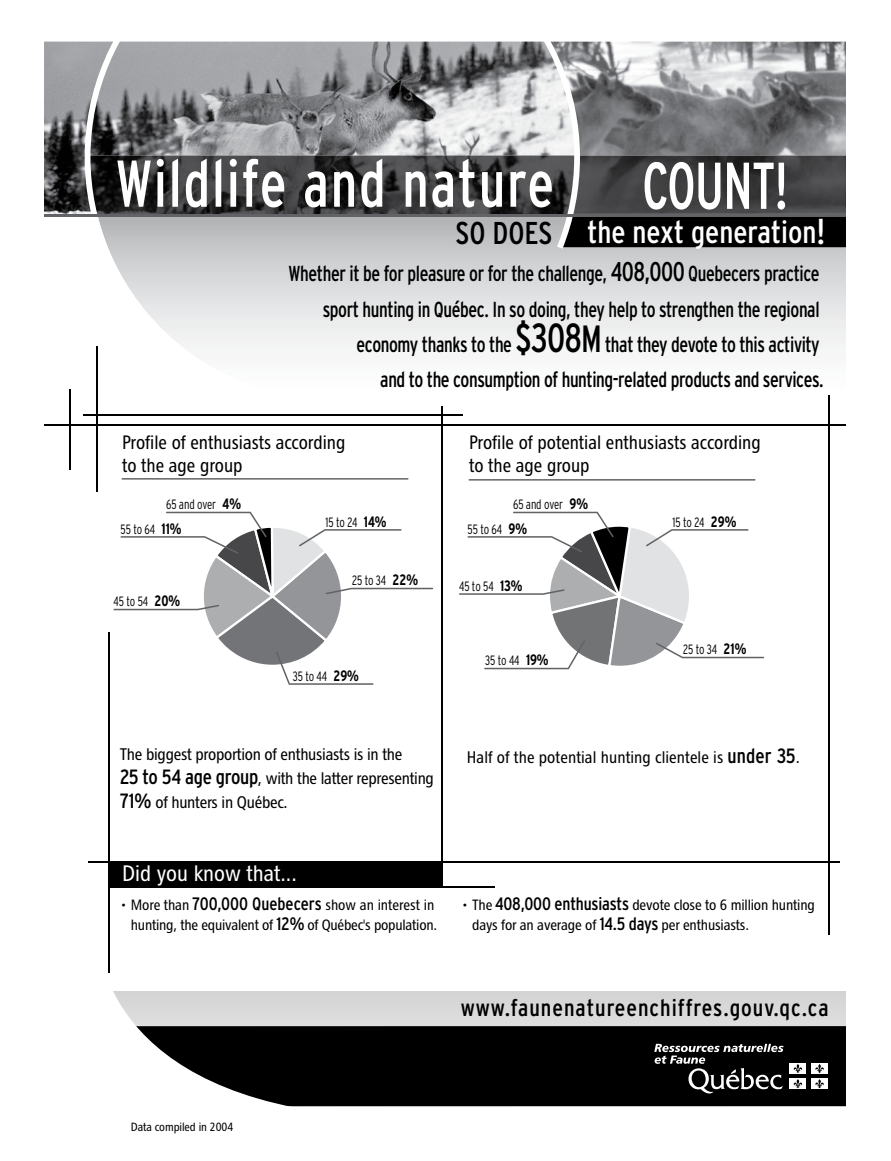
<style>
.page{position:relative;width:891px;height:1161px;background:#fff}
.page>*{position:absolute;margin:0;border:0;box-sizing:border-box;transform-origin:0 0}
.t1{font:condensed 66px "Interstate";letter-spacing:.03em;color:#fff;scale:.9 1}
.t2{font:condensed 66px "Interstate";letter-spacing:.03em;color:#fff;scale:.85 1}
.t3{font:condensed 31.5px "Interstate";color:#fff}
.t4{font:condensed 23.7px "Interstate";letter-spacing:.04em;color:#000}
.t5{font:22.5px "Chaloult Cond";color:#fff}
.t6{font:condensed 21.6px/35.2px "Interstate";letter-spacing:-.02em;color:#000;text-align:right;scale:.9 1}
.t7{font:19.5px/23.4px "Chaloult Cond";color:#000}
.t8{font:16.8px/24px "Chaloult Cond";letter-spacing:-.015em;color:#000}
.t9{font:16.8px "Chaloult Cond";letter-spacing:.005em;color:#000}
.t10{font:15px/19.5px "Chaloult Cond";letter-spacing:-.01em;color:#000}
.t11{font:300 condensed 13.5px/24.5px "Interstate";letter-spacing:-.01em;color:#000;scale:.9 1}
.t12{font:300 13.5px "Interstate";color:#000}
.t13{font:12px "Chaloult Cond";letter-spacing:-.005em;color:#000}
.s1{color:#000}
.s2{font-size:36px}
.s3{font-size:27px}
.s4{font-size:40.65px}
.s5{font-size:37.95px}
.s6{font-weight:700;font-size:15px}
.s7{font-family:"Interstate";font-stretch:condensed;font-size:20.7px}
.s8{font-family:"Interstate";font-stretch:condensed;font-size:18px}
</style>
<div class="page">
<img style="left:44px;top:42px;width:41px;height:172px">
<img style="left:580px;top:42px;width:266px;height:114px">
<svg style="left:580px;top:247px;width:266px;height:102px"></svg>
<div style="left:586px;top:991px;width:260px;height:35px;background:#d9d9da"></div>
<div style="left:109px;top:862px;width:333px;height:25px;background:#000"></div>
<img style="left:580px;top:156px;width:266px;height:58px">
<div style="left:580px;top:217px;width:266px;height:30px;background:#000"></div>
<div style="left:42px;top:1026px;width:810px;height:80px;background:#000"></div>
<hr style="left:41px;top:425px;width:827px;height:1px;background:#000">
<hr style="left:109px;top:887px;width:386px;height:1px;background:#000">
<hr style="left:69px;top:389px;width:2px;height:81px;background:#000">
<hr style="left:828px;top:395px;width:2px;height:540px;background:#000">
<hr style="left:96px;top:346px;width:2px;height:145px;background:#000">
<hr style="left:441px;top:406px;width:2px;height:481px;background:#000">
<hr style="left:88px;top:861px;width:752px;height:2px;background:#000">
<hr style="left:83px;top:414px;width:380px;height:2px;background:#000">
<hr style="left:108px;top:633px;width:1px;height:340px;background:#000">
<svg style="left:44px;top:946px;width:542px;height:161px"></svg>
<svg style="left:85px;top:42px;width:495px;height:307px;background:#a3a4a6"></svg>
<hr style="left:122px;top:478px;width:287px;height:2px;background:#626366">
<svg style="left:114px;top:512px;width:319px;height:173px"></svg>
<hr style="left:469px;top:479px;width:287px;height:2px;background:#626366">
<svg style="left:459px;top:512px;width:305px;height:158px"></svg>
<hr style="left:42px;top:214px;width:811px;height:3px;background:#626366">
<svg style="left:654px;top:1044px;width:130px;height:50px"></svg>
<div style="left:790px;top:1063px;width:16px;height:11px;background:#fff"></div>
<svg style="left:793px;top:1064px;width:9px;height:9px"></svg>
<div style="left:811px;top:1063px;width:17px;height:11px;background:#fff"></div>
<svg style="left:815px;top:1064px;width:9px;height:9px"></svg>
<div style="left:790px;top:1079px;width:16px;height:10px;background:#fff"></div>
<svg style="left:793px;top:1079px;width:9px;height:9px"></svg>
<div style="left:811px;top:1079px;width:17px;height:10px;background:#fff"></div>
<svg style="left:815px;top:1079px;width:9px;height:9px"></svg>
<div style="left:846px;top:42px;width:22px;height:1119px;background:#fff"></div>
<div style="left:39px;top:42px;width:5px;height:1119px;background:#fff"></div>
<h1 class="t1" style="left:116px;top:147px;width:489px">Wildlife and nature</h1>
<h1 class="t2" style="left:642px;top:149px;width:173px">COUNT!</h1>
<h2 class="t3" style="left:456px;top:214px;width:371px"><span class="s1">SO DOES</span> the next generation<span class="s2">!</span></h2>
<p class="t6" style="left:289px;top:256px;width:596px">Whether it be for pleasure or for the challenge, <span class="s3">408,000</span> Quebecers practice sport hunting in Québec. In so doing, they help to strengthen the regional economy thanks to the <span class="s4">$308</span><span class="s5">M</span> that they devote to this activity<br>and to the consumption of hunting-related products and services.</p>
<p class="t7" style="left:122px;top:430px;width:225px">Profile of enthusiasts according to the age group</p>
<p class="t7" style="left:469px;top:430px;width:293px">Profile of potential enthusiasts according to the age group</p>
<p class="t11" style="left:121px;top:492px;width:135px;text-indent:46px">65 and over <span class="s6">4%<br></span>55 to 64 <span class="s6">11%</span></p>
<p class="t11" style="left:114px;top:589px;width:75px">45 to 54 <span class="s6">20%</span></p>
<p class="t11" style="left:326px;top:510px;width:69px">15 to 24 <span class="s6">14%</span></p>
<p class="t11" style="left:352px;top:568px;width:75px">25 to 34 <span class="s6">22%</span></p>
<p class="t11" style="left:293px;top:664px;width:75px">35 to 44 <span class="s6">29%</span></p>
<p class="t11" style="left:468px;top:492px;width:135px;text-indent:46px">65 and over <span class="s6">9%<br></span>55 to 64 <span class="s6">9%</span></p>
<p class="t11" style="left:459px;top:574px;width:72px">45 to 54 <span class="s6">13%</span></p>
<p class="t11" style="left:485px;top:648px;width:72px">35 to 44 <span class="s6">19%</span></p>
<p class="t11" style="left:673px;top:510px;width:72px">15 to 24 <span class="s6">29%</span></p>
<p class="t11" style="left:683px;top:637px;width:72px">25 to 34 <span class="s6">21%</span></p>
<p class="t8" style="left:120px;top:742px;width:316px">The biggest proportion of enthusiasts is in the<br><span class="s7">25 to 54 age group</span>, with the latter representing<br><span class="s7">71%</span> of hunters in Québec.</p>
<p class="t9" style="left:467px;top:747px;width:335px">Half of the potential hunting clientele is <span class="s7">under 35</span>.</p>
<p class="t5" style="left:122px;top:859px;width:176px">Did you know that...</p>
<p class="t12" style="left:121px;top:897px;width:7px">•</p>
<p class="t10" style="left:472px;top:895px;width:344px">The <span class="s8">408,000 enthusiasts</span> devote close to 6 million hunting days for an average of <span class="s8">14.5 days</span> per enthusiasts.</p>
<p class="t10" style="left:131px;top:895px;width:308px">More than <span class="s8">700,000 Quebecers</span> show an interest in hunting, the equivalent of <span class="s8">12%</span> of Québec's population.</p>
<p class="t12" style="left:463px;top:897px;width:7px">•</p>
<p class="t13" style="left:131px;top:1119px;width:104px">Data compiled in 2004</p>
<p class="t4" style="left:461px;top:995px;width:369px">www.faunenatureenchiffres.gouv.qc.ca</p>
</div>
